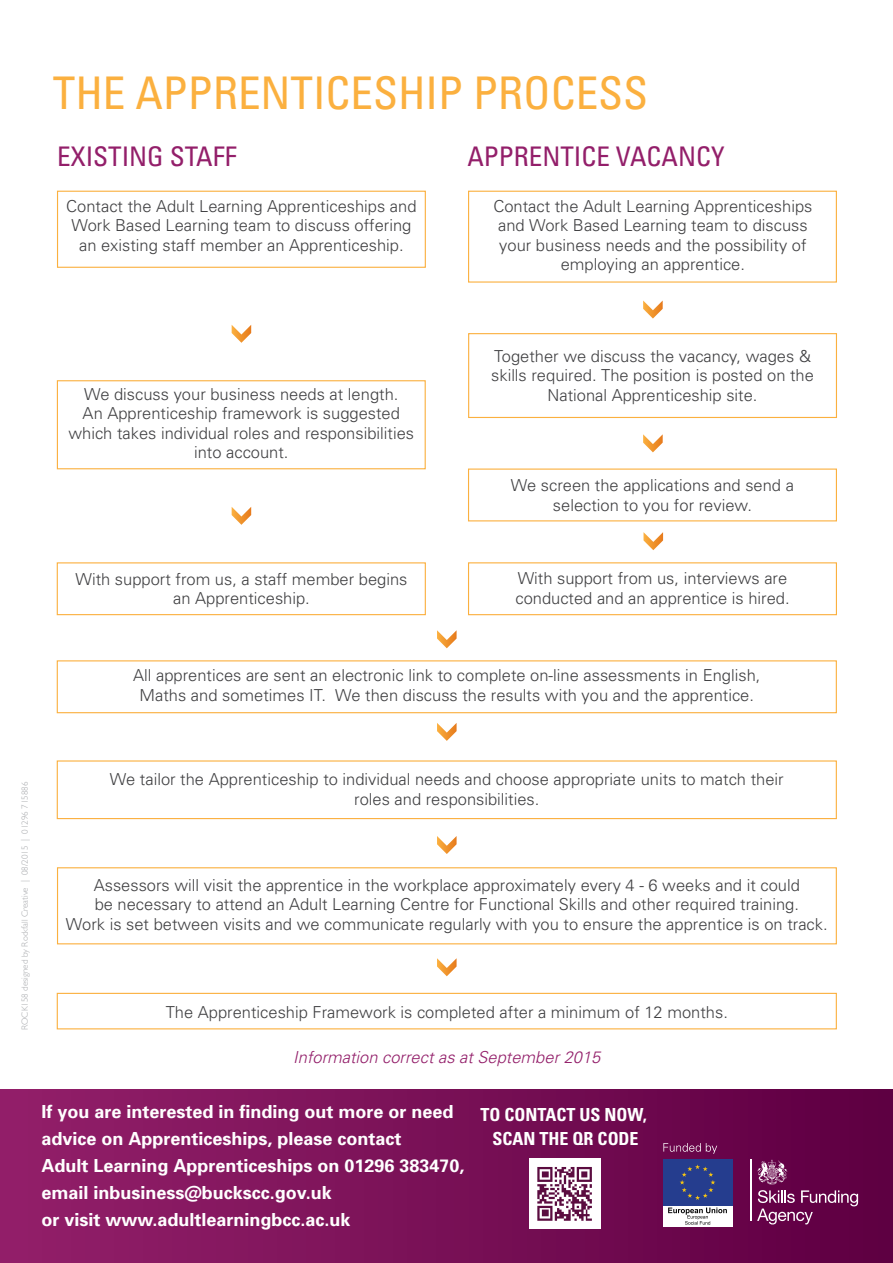
<style>
.page{position:relative;width:893px;height:1263px;background:#fff}
.page>*{position:absolute;margin:0;border:0;box-sizing:border-box;transform-origin:0 0}
.t1{font:condensed 45px "Univers";color:#fbb03f}
.t2{font:condensed 27px "Univers";color:#931f6a}
.t3{font:700 18px/27px "Univers";color:#fff}
.t4{font:700 condensed 18px/24px "Univers";color:#fff;text-align:center}
.t5{font:300 16.5px/19.5px "Univers";color:#404042;text-align:center}
.t6{font:italic 300 16.5px "Univers";color:#931f6a}
.t7{font:300 9px "Gill Sans";color:#a7a9ac}
</style>
<div class="page">
<div style="left:57px;top:562px;width:369px;height:53px;border:1px solid #fbb03f"></div>
<div style="left:0;top:1090px;width:893px;height:173px;background:linear-gradient(to right,#93206a,#5e0042)"></div>
<svg style="left:232px;top:325px;width:19px;height:18px"></svg>
<svg style="left:643px;top:300px;width:20px;height:19px"></svg>
<svg style="left:643px;top:434px;width:20px;height:18px"></svg>
<svg style="left:643px;top:532px;width:20px;height:18px"></svg>
<svg style="left:437px;top:723px;width:20px;height:18px"></svg>
<div style="left:57px;top:993px;width:780px;height:36px;border:1px solid #fbb03f"></div>
<div style="left:57px;top:867px;width:780px;height:77px;border:1px solid #fbb03f"></div>
<div style="left:57px;top:191px;width:369px;height:77px;border:1px solid #fbb03f"></div>
<div style="left:57px;top:380px;width:369px;height:89px;border:1px solid #fbb03f"></div>
<div style="left:468px;top:191px;width:369px;height:92px;border:1px solid #fbb03f"></div>
<div style="left:468px;top:333px;width:369px;height:85px;border:1px solid #fbb03f"></div>
<div style="left:57px;top:660px;width:780px;height:53px;border:1px solid #fbb03f"></div>
<div style="left:468px;top:562px;width:369px;height:53px;border:1px solid #fbb03f"></div>
<div style="left:57px;top:760px;width:780px;height:59px;border:1px solid #fbb03f"></div>
<svg style="left:437px;top:630px;width:20px;height:18px"></svg>
<svg style="left:437px;top:836px;width:20px;height:18px"></svg>
<svg style="left:437px;top:958px;width:20px;height:18px"></svg>
<svg style="left:232px;top:507px;width:19px;height:18px"></svg>
<img style="left:530px;top:1158px;width:70px;height:71px">
<div style="left:663px;top:1205px;width:69px;height:22px;background:#fff"></div>
<hr style="left:750px;top:1160px;width:1px;height:61px;background:#fff">
<svg style="left:757px;top:1190px;width:101px;height:34px;background:#803068"></svg>
<svg style="left:757px;top:1160px;width:30px;height:24px"></svg>
<svg style="left:663px;top:1143px;width:54px;height:11px"></svg>
<div style="left:663px;top:1159px;width:69px;height:46px;background:#253d8e"></div>
<svg style="left:668px;top:1207px;width:59px;height:18px"></svg>
<svg style="left:680px;top:1164px;width:35px;height:36px"></svg>
<h1 class="t1" style="left:53px;top:64px;width:597px">THE APPRENTICESHIP PROCESS</h1>
<h2 class="t2" style="left:57px;top:139px;width:181px">EXISTING STAFF</h2>
<h2 class="t2" style="left:467px;top:139px;width:259px">APPRENTICE VACANCY</h2>
<p class="t5" style="left:66px;top:196px;width:352px">Contact the Adult Learning Apprenticeships and<br>Work Based Learning team to discuss offering an existing staff member an Apprenticeship.</p>
<p class="t5" style="left:493px;top:196px;width:321px">Contact the Adult Learning Apprenticeships and Work Based Learning team to discuss your business needs and the possibility of employing an apprentice.</p>
<p class="t5" style="left:68px;top:384px;width:347px">We discuss your business needs at length.<br>An Apprenticeship framework is suggested which takes individual roles and responsibilities into account.</p>
<p class="t5" style="left:491px;top:346px;width:324px">Together we discuss the vacancy, wages &amp; skills required. The position is posted on the<br>National Apprenticeship site.</p>
<p class="t5" style="left:511px;top:475px;width:285px">We screen the applications and send a selection to you for review.</p>
<p class="t5" style="left:76px;top:569px;width:333px">With support from us, a staff member begins an Apprenticeship.</p>
<p class="t5" style="left:515px;top:569px;width:276px;text-align:left">With support from us, interviews are conducted and an apprentice is hired.</p>
<p class="t5" style="left:133px;top:666px;width:629px">All apprentices are sent an electronic link to complete on-line assessments in English,<br>Maths and sometimes IT. We then discuss the results with you and the apprentice.</p>
<p class="t7" style="left:20px;top:1030px;width:250px;rotate:-90deg">ROCK158 designed by Rockfall Creative | 08/2015 | 01296 715886</p>
<p class="t5" style="left:110px;top:769px;width:675px">We tailor the Apprenticeship to individual needs and choose appropriate units to match their roles and responsibilities.</p>
<p class="t5" style="left:66px;top:875px;width:763px">Assessors will visit the apprentice in the workplace approximately every 4 - 6 weeks and it could<br>be necessary to attend an Adult Learning Centre for Functional Skills and other required training.<br>Work is set between visits and we communicate regularly with you to ensure the apprentice is on track.</p>
<p class="t5" style="left:166px;top:1002px;width:564px">The Apprenticeship Framework is completed after a minimum of 12 months.</p>
<p class="t6" style="left:293px;top:1047px;width:309px">Information correct as at September 2015</p>
<p class="t3" style="left:41px;top:1098px;width:425px">If you are interested in finding out more or need advice on Apprenticeships, please contact<br>Adult Learning Apprenticeships on 01296 383470, email inbusiness@buckscc.gov.uk<br>or visit www.adultlearningbcc.ac.uk</p>
<p class="t4" style="left:481px;top:1102px;width:168px">TO CONTACT US NOW,<br>SCAN THE QR CODE</p>
</div>
